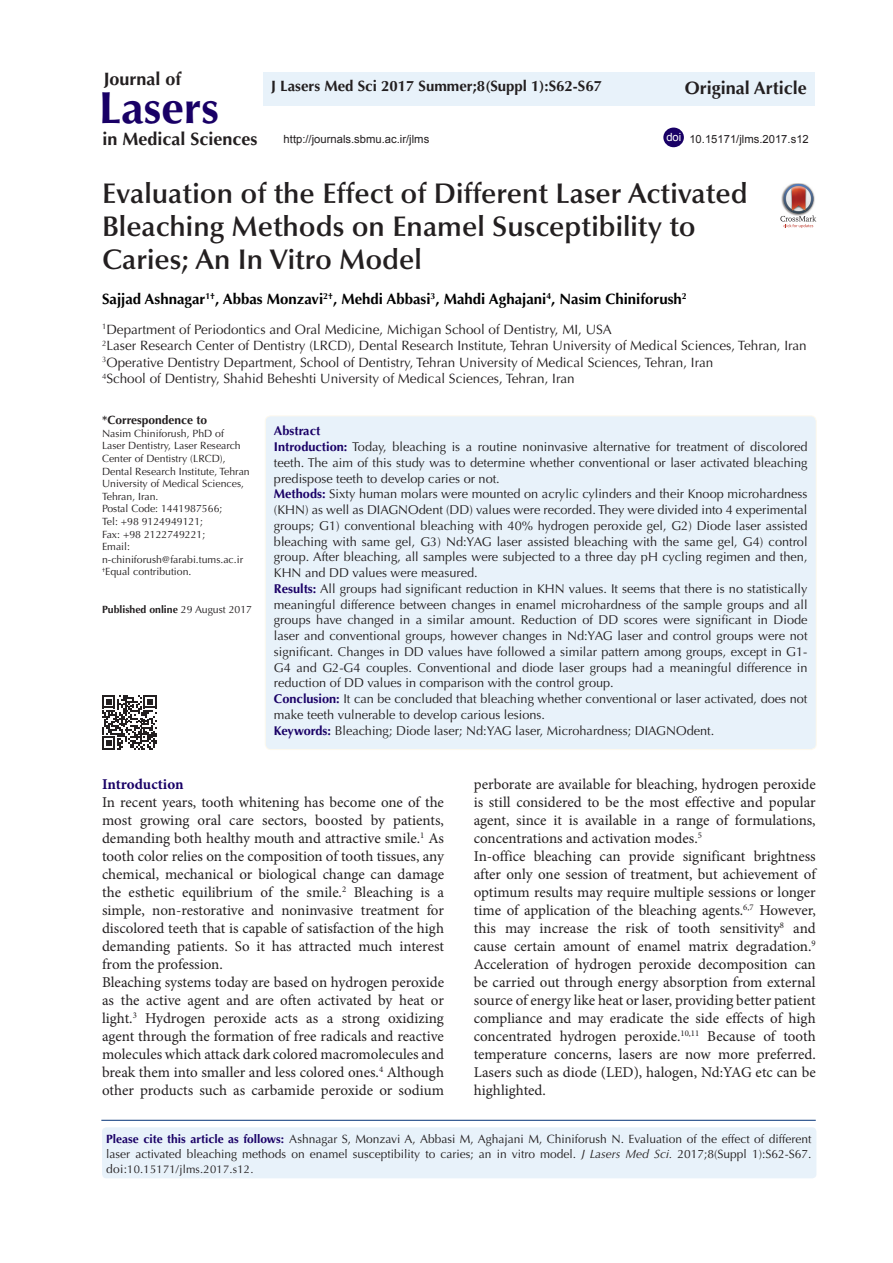
<style>
.page{position:relative;width:893px;height:1263px;background:#fff}
.page>*{position:absolute;margin:0;border:0;box-sizing:border-box;transform-origin:0 0}
.t1{font:700 45px "Optima LT Std";color:#190066}
.t2{font:600 28.5px/33px "Optima LT Std";color:#231f20}
.t3{font:700 18px "Optima LT Std";color:#231f20}
.t4{font:15px/18px "Minion Pro";color:#231f20;text-align:justify}
.t5{font:700 15px "Optima LT Std";color:#000}
.t6{font:700 15px "Optima LT Std";color:#231f20}
.t7{font:700 15px "Minion Pro";letter-spacing:-.005em;color:#190066}
.t8{font:13.5px "Optima LT Std";color:#231f20}
.t9{font:12.75px/15.8px "Optima LT Std";color:#231f20;text-align:justify}
.Default{font:700 12.75px "Optima LT Std";color:#190066}
.t10{font:12px/15px "Optima LT Std";color:#231f20}
.t11{font:700 12px "Optima LT Std";color:#231f20}
.t12{font:11.25px "Arial";color:#231f20}
.t13{font:11.25px "Optima LT Std";letter-spacing:.02em;color:#231f20}
.t14{font:11.25px "Arial";color:#fff}
.t15{font:10.5px/12.6px "Optima LT Std";color:#231f20}
.t16{font:700 10.5px "Optima LT Std";color:#231f20}
.s1{font-weight:700;color:#190066}
.s2{font-weight:400}
.s3{font-style:italic}
.s4{font-size:12px}
</style>
<div class="page">
<hr style="left:101px;top:1120px;width:715px;height:1px;background:#053278">
<div style="left:102px;top:1127px;width:714px;height:51px;background:#e8f2fa;border-radius:4px"></div>
<img style="left:792px;top:183px;width:12px;height:1px">
<svg style="left:780px;top:184px;width:36px;height:44px"></svg>
<div style="left:649px;top:72px;width:166px;height:34px;background:#e8f2fa"></div>
<div style="left:663px;top:128px;width:21px;height:19px;background:#190066;border-radius:50%"></div>
<div style="left:265px;top:416px;width:551px;height:333px;background:#e8f2fa;border-radius:6px"></div>
<svg style="left:102px;top:695px;width:54px;height:54px"></svg>
<div style="left:263px;top:72px;width:386px;height:34px;background:#e8f2fa"></div>
<p class="t3" style="left:104px;top:68px;width:79px">Journal of</p>
<p class="t1" style="left:99px;top:81px;width:122px">Lasers</p>
<p class="t3" style="left:103px;top:129px;width:157px">in Medical Sciences</p>
<p class="t3" style="left:685px;top:77px;width:124px">Original Article</p>
<p class="t6" style="left:271px;top:78px;width:332px">J Lasers Med Sci 2017 Summer;8(Suppl 1):S62-S67</p>
<p class="t12" style="left:284px;top:132px;width:147px">http://journals.sbmu.ac.ir/jlms</p>
<p class="t14" style="left:666px;top:130px;width:17px">doi</p>
<p class="t12" style="left:689px;top:131px;width:121px">10.15171/jlms.2017.s12</p>
<p class="t2" style="left:102px;top:177px;width:647px">Evaluation of the Effect of Different Laser Activated<br>Bleaching Methods on Enamel Susceptibility to<br>Caries; An In Vitro Model</p>
<p class="t5" style="left:102px;top:291px;width:586px">Sajjad Ashnagar<sup>1†</sup>, Abbas Monzavi<sup>2†</sup>, Mehdi Abbasi<sup>3</sup>, Mahdi Aghajani<sup>4</sup>, Nasim Chiniforush<sup>2</sup></p>
<p class="t8" style="left:102px;top:321px;width:511px"><sup>1</sup>Department of Periodontics and Oral Medicine, Michigan School of Dentistry, MI, USA</p>
<p class="t8" style="left:102px;top:338px;width:706px"><sup>2</sup>Laser Research Center of Dentistry (LRCD), Dental Research Institute, Tehran University of Medical Sciences, Tehran, Iran</p>
<p class="t8" style="left:102px;top:354px;width:613px"><sup>3</sup>Operative Dentistry Department, School of Dentistry, Tehran University of Medical Sciences, Tehran, Iran</p>
<p class="t8" style="left:102px;top:371px;width:474px"><sup>4</sup>School of Dentistry, Shahid Beheshti University of Medical Sciences, Tehran, Iran</p>
<p class="Default" style="left:274px;top:424px;width:48px">Abstract</p>
<p class="t9" style="left:274px;top:439px;width:535px"><span class="s1">Introduction:</span> Today, bleaching is a routine noninvasive alternative for treatment of discolored teeth. The aim of this study was to determine whether conventional or laser activated bleaching predispose teeth to develop caries or not.</p>
<p class="t9" style="left:274px;top:486px;width:535px"><span class="s1">Methods:</span> Sixty human molars were mounted on acrylic cylinders and their Knoop microhardness (KHN) as well as DIAGNOdent (DD) values were recorded. They were divided into 4 experimental groups; G1) conventional bleaching with 40% hydrogen peroxide gel, G2) Diode laser assisted bleaching with same gel, G3) Nd:YAG laser assisted bleaching with the same gel, G4) control group. After bleaching, all samples were subjected to a three day pH cycling regimen and then, KHN and DD values were measured.</p>
<p class="t9" style="left:274px;top:581px;width:535px"><span class="s1">Results:</span> All groups had significant reduction in KHN values. It seems that there is no statistically meaningful difference between changes in enamel microhardness of the sample groups and all groups have changed in a similar amount. Reduction of DD scores were significant in Diode laser and conventional groups, however changes in Nd:YAG laser and control groups were not significant. Changes in DD values have followed a similar pattern among groups, except in G1- G4 and G2-G4 couples. Conventional and diode laser groups had a meaningful difference in reduction of DD values in comparison with the control group.</p>
<p class="t9" style="left:274px;top:691px;width:535px"><span class="s1">Conclusion:</span> It can be concluded that bleaching whether conventional or laser activated, does not make teeth vulnerable to develop carious lesions.</p>
<p class="t9" style="left:274px;top:723px;width:442px"><span class="s1">Keywords:</span> Bleaching; Diode laser; Nd:YAG laser, Microhardness; DIAGNOdent.</p>
<p class="t11" style="left:102px;top:413px;width:107px">*Correspondence to</p>
<p class="t15" style="left:102px;top:427px;width:149px">Nasim Chiniforush, PhD of<br>Laser Dentistry, Laser Research<br>Center of Dentistry (LRCD),<br>Dental Research Institute, Tehran<br>University of Medical Sciences,<br>Tehran, Iran.</p>
<p class="t15" style="left:102px;top:503px;width:122px">Postal Code: 1441987566;</p>
<p class="t15" style="left:102px;top:515px;width:103px">Tel: +98 9124949121;</p>
<p class="t15" style="left:102px;top:528px;width:105px">Fax: +98 2122749221;</p>
<p class="t15" style="left:102px;top:541px;width:30px">Email:</p>
<p class="t15" style="left:102px;top:553px;width:143px">n-chiniforush@farabi.tums.ac.ir</p>
<p class="t15" style="left:102px;top:566px;width:91px"><sup>†</sup>Equal contribution.</p>
<p class="t16" style="left:102px;top:604px;width:152px">Published online <span class="s2">29 August 2017</span></p>
<p class="t7" style="left:102px;top:774px;width:83px">Introduction</p>
<p class="t4" style="left:102px;top:793px;width:343px">In recent years, tooth whitening has become one of the most growing oral care sectors, boosted by patients, demanding both healthy mouth and attractive smile.<sup>1</sup> As tooth color relies on the composition of tooth tissues, any chemical, mechanical or biological change can damage the esthetic equilibrium of the smile.<sup>2</sup> Bleaching is a simple, non-restorative and noninvasive treatment for discolored teeth that is capable of satisfaction of the high demanding patients. So it has attracted much interest from the profession.</p>
<p class="t4" style="left:102px;top:973px;width:343px">Bleaching systems today are based on hydrogen peroxide as the active agent and are often activated by heat or light.<sup>3</sup> Hydrogen peroxide acts as a strong oxidizing agent through the formation of free radicals and reactive molecules which attack dark colored macromolecules and break them into smaller and less colored ones.<sup>4</sup> Although other products such as carbamide peroxide or sodium</p>
<p class="t4" style="left:474px;top:775px;width:343px">perborate are available for bleaching, hydrogen peroxide is still considered to be the most effective and popular agent, since it is available in a range of formulations, concentrations and activation modes.<sup>5</sup></p>
<p class="t4" style="left:474px;top:847px;width:343px">In-office bleaching can provide significant brightness after only one session of treatment, but achievement of optimum results may require multiple sessions or longer time of application of the bleaching agents.<sup>6,7</sup> However, this may increase the risk of tooth sensitivity<sup>8</sup> and cause certain amount of enamel matrix degradation.<sup>9<br></sup>Acceleration of hydrogen peroxide decomposition can be carried out through energy absorption from external source of energy like heat or laser, providing better patient compliance and may eradicate the side effects of high concentrated hydrogen peroxide.<sup>10,11</sup> Because of tooth temperature concerns, lasers are now more preferred.<br>Lasers such as diode (LED), halogen, Nd:YAG etc can be highlighted.</p>
<p class="t10" style="left:106px;top:1131px;width:707px"><span class="s1">Please cite this article as follows:</span> Ashnagar S, Monzavi A, Abbasi M, Aghajani M, Chiniforush N. Evaluation of the effect of different laser activated bleaching methods on enamel susceptibility to caries; an in vitro model. <span class="s3">J Lasers Med Sci.</span> 2017;8(Suppl 1):S62-S67.</p>
<p class="t13" style="left:106px;top:1162px;width:149px"><span class="s4">doi:</span>10.15171/jlms.2017.s12.</p>
</div>
